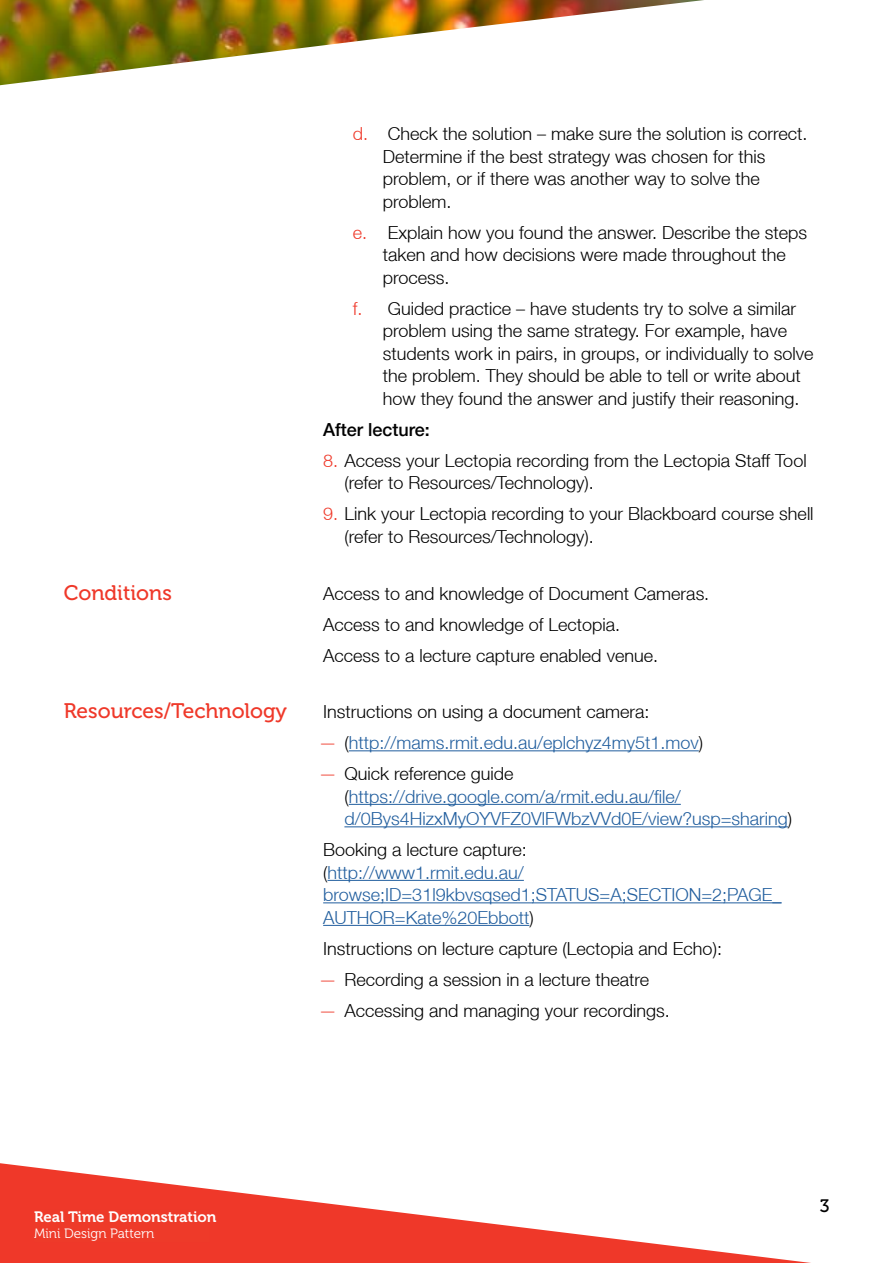
<style>
.page{position:relative;width:893px;height:1263px;background:#fff}
.page>*{position:absolute;margin:0;border:0;box-sizing:border-box;transform-origin:0 0}
.t1{font:21px "Museo 500";color:#ef3829}
.t2{font:300 18px/22.5px "Helvetica Neue LT";color:#000}
.t3{font:300 18px/22.5px "Helvetica Neue LT";color:#215e9e}
.t4{font:500 18px "Helvetica Neue LT";color:#000}
.t5{font:18px "Museo 500";color:#000}
.t6{font:15px "Museo 700";color:#fff}
.t7{font:13.5px "Museo 300";color:#fff}
.s1{color:#ef3829}
.s2{color:#000}
</style>
<div class="page">
<svg style="left:0;top:1163px;width:811px;height:100px"></svg>
<img style="left:0;top:0;width:704px;height:86px">
<div style="left:34px;top:1210px;width:176px;height:32px;background:#ee3a29"></div>
<hr style="left:349px;top:750px;width:350px;height:1px;background:#215e9e">
<hr style="left:349px;top:804px;width:332px;height:1px;background:#215e9e">
<hr style="left:344px;top:826px;width:444px;height:1px;background:#215e9e">
<hr style="left:327px;top:880px;width:197px;height:1px;background:#215e9e">
<hr style="left:323px;top:902px;width:459px;height:1px;background:#215e9e">
<hr style="left:323px;top:925px;width:206px;height:1px;background:#215e9e">
<p class="t2" style="left:383px;top:122px;width:426px;text-indent:-30px"><span class="s1">d.</span> Check the solution – make sure the solution is correct.<br>Determine if the best strategy was chosen for this problem, or if there was another way to solve the problem.</p>
<p class="t2" style="left:383px;top:221px;width:426px;text-indent:-30px"><span class="s1">e.</span> Explain how you found the answer. Describe the steps taken and how decisions were made throughout the process.</p>
<p class="t2" style="left:383px;top:297px;width:432px;text-indent:-30px"><span class="s1">f.</span> Guided practice – have students try to solve a similar problem using the same strategy. For example, have students work in pairs, in groups, or individually to solve the problem. They should be able to tell or write about how they found the answer and justify their reasoning.</p>
<p class="t4" style="left:323px;top:419px;width:108px">After lecture:</p>
<p class="t2" style="left:344px;top:449px;width:464px;text-indent:-21px"><span class="s1">8.</span> Access your Lectopia recording from the Lectopia Staff Tool (refer to Resources/Technology).</p>
<p class="t2" style="left:344px;top:502px;width:471px;text-indent:-21px"><span class="s1">9.</span> Link your Lectopia recording to your Blackboard course shell (refer to Resources/Technology).</p>
<p class="t1" style="left:64px;top:581px;width:110px">Conditions</p>
<p class="t2" style="left:323px;top:577px;width:388px;line-height:31px">Access to and knowledge of Document Cameras.<br>Access to and knowledge of Lectopia.<br>Access to a lecture capture enabled venue.</p>
<p class="t1" style="left:64px;top:699px;width:225px">Resources/Technology</p>
<p class="t2" style="left:323px;top:700px;width:328px">Instructions on using a document camera:</p>
<p class="t3" style="left:319px;top:731px;width:386px"><span class="s1">—</span> <span class="s2">(</span>http://mams.rmit.edu.au/eplchyz4my5t1.mov<span class="s2">)</span></p>
<p class="t3" style="left:344px;top:762px;width:449px;text-indent:-26px"><span class="s1">—</span> <span class="s2">Quick reference guide (</span>https://drive.google.com/a/rmit.edu.au/file/ d/0Bys4HizxMyOYVFZ0VlFWbzVVd0E/view?usp=sharing<span class="s2">)</span></p>
<p class="t3" style="left:323px;top:838px;width:460px"><span class="s2">Booking a lecture capture:<br>(</span>http://www1.rmit.edu.au/ browse;ID=31l9kbvsqsed1;STATUS=A;SECTION=2;PAGE_ AUTHOR=Kate%20Ebbott<span class="s2">)</span></p>
<p class="t2" style="left:323px;top:936px;width:400px">Instructions on lecture capture (Lectopia and Echo):</p>
<p class="t2" style="left:319px;top:967px;width:332px"><span class="s1">—</span> Recording a session in a lecture theatre</p>
<p class="t2" style="left:319px;top:998px;width:352px"><span class="s1">—</span> Accessing and managing your recordings.</p>
<p class="t6" style="left:34px;top:1207px;width:167px">Dr g and Drop Quizzes</p>
<p class="t6" style="left:34px;top:1208px;width:184px">Real Time Demonstration</p>
<p class="t7" style="left:34px;top:1226px;width:122px">Mini Design Pattern</p>
<p class="t5" style="left:820px;top:1195px;width:11px">3</p>
</div>
